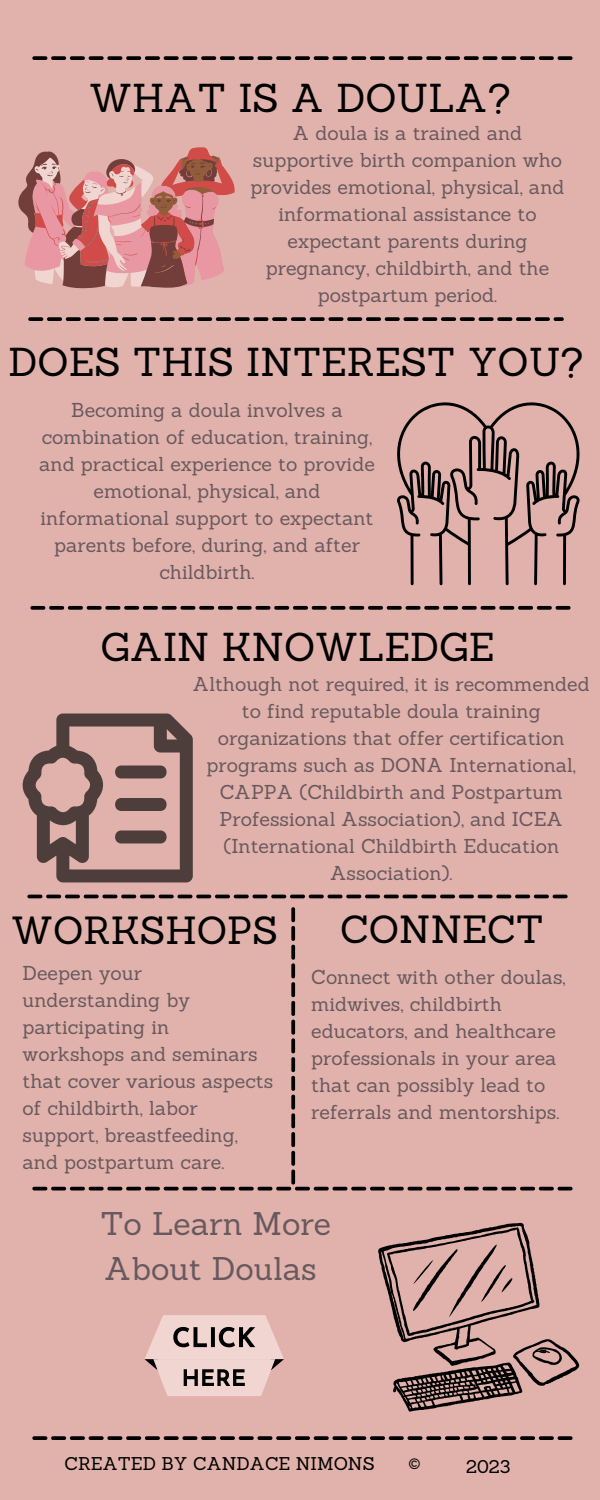
<style>
.page{position:relative;width:600px;height:1500px;background:#e1b2ab}
.page>*{position:absolute;margin:0;border:0;box-sizing:border-box;transform-origin:0 0}
.t1{font:39.3px "Sanchez";color:#000}
.t2{font:38.3px "Sanchez";color:#000}
.t3{font:32px/44.2px "Sanchez";color:#67595e}
.t4{font:19.6px/27px "Sanchez";color:#67595e;text-align:center}
.t5{font:18px "Sanchez";color:#000}
</style>
<div class="page">
<svg style="left:28px;top:317px;width:536px;height:4px"></svg>
<svg style="left:30px;top:606px;width:541px;height:4px"></svg>
<svg style="left:27px;top:895px;width:541px;height:3px"></svg>
<svg style="left:32px;top:1436px;width:541px;height:4px"></svg>
<svg style="left:32px;top:907px;width:541px;height:284px"></svg>
<svg style="left:18px;top:147px;width:217px;height:141px"></svg>
<svg style="left:32px;top:56px;width:541px;height:4px"></svg>
<svg style="left:23px;top:714px;width:170px;height:168px"></svg>
<svg style="left:378px;top:1223px;width:201px;height:189px"></svg>
<svg style="left:397px;top:402px;width:183px;height:183px"></svg>
<svg style="left:145px;top:1315px;width:139px;height:81px"></svg>
<p class="t1" style="left:89px;top:73px;width:423px">WHAT IS A DOULA?</p>
<p class="t4" style="left:251px;top:119px;width:315px">A doula is a trained and supportive birth companion who provides emotional, physical, and informational assistance to expectant parents during pregnancy, childbirth, and the postpartum period.</p>
<p class="t1" style="left:9px;top:337px;width:576px">DOES THIS INTEREST YOU?</p>
<p class="t4" style="left:39px;top:397px;width:337px">Becoming a doula involves a combination of education, training, and practical experience to provide emotional, physical, and informational support to expectant parents before, during, and after childbirth.</p>
<p class="t1" style="left:101px;top:621px;width:395px">GAIN KNOWLEDGE</p>
<p class="t4" style="left:193px;top:670px;width:398px">Although not required, it is recommended to find reputable doula training organizations that offer certification programs such as DONA International, CAPPA (Childbirth and Postpartum Professional Association), and ICEA (International Childbirth Education Association).</p>
<p class="t2" style="left:11px;top:906px;width:268px">WORKSHOPS</p>
<p class="t2" style="left:340px;top:905px;width:205px">CONNECT</p>
<p class="t4" style="left:23px;top:960px;width:252px;text-align:left">Deepen your understanding by participating in workshops and seminars that cover various aspects of childbirth, labor support, breastfeeding, and postpartum care.</p>
<p class="t3" style="left:100px;top:1202px;width:232px">To Learn More<br>About Doulas</p>
<p class="t4" style="left:311px;top:964px;width:256px;text-align:left">Connect with other doulas, midwives, childbirth educators, and healthcare professionals in your area that can possibly lead to referrals and mentorships.</p>
<p class="t5" style="left:65px;top:1452px;width:312px">CREATED BY CANDACE NIMONS</p>
<p class="t5" style="left:408px;top:1452px;width:14px">©</p>
<p class="t5" style="left:466px;top:1454px;width:46px">2023</p>
</div>
